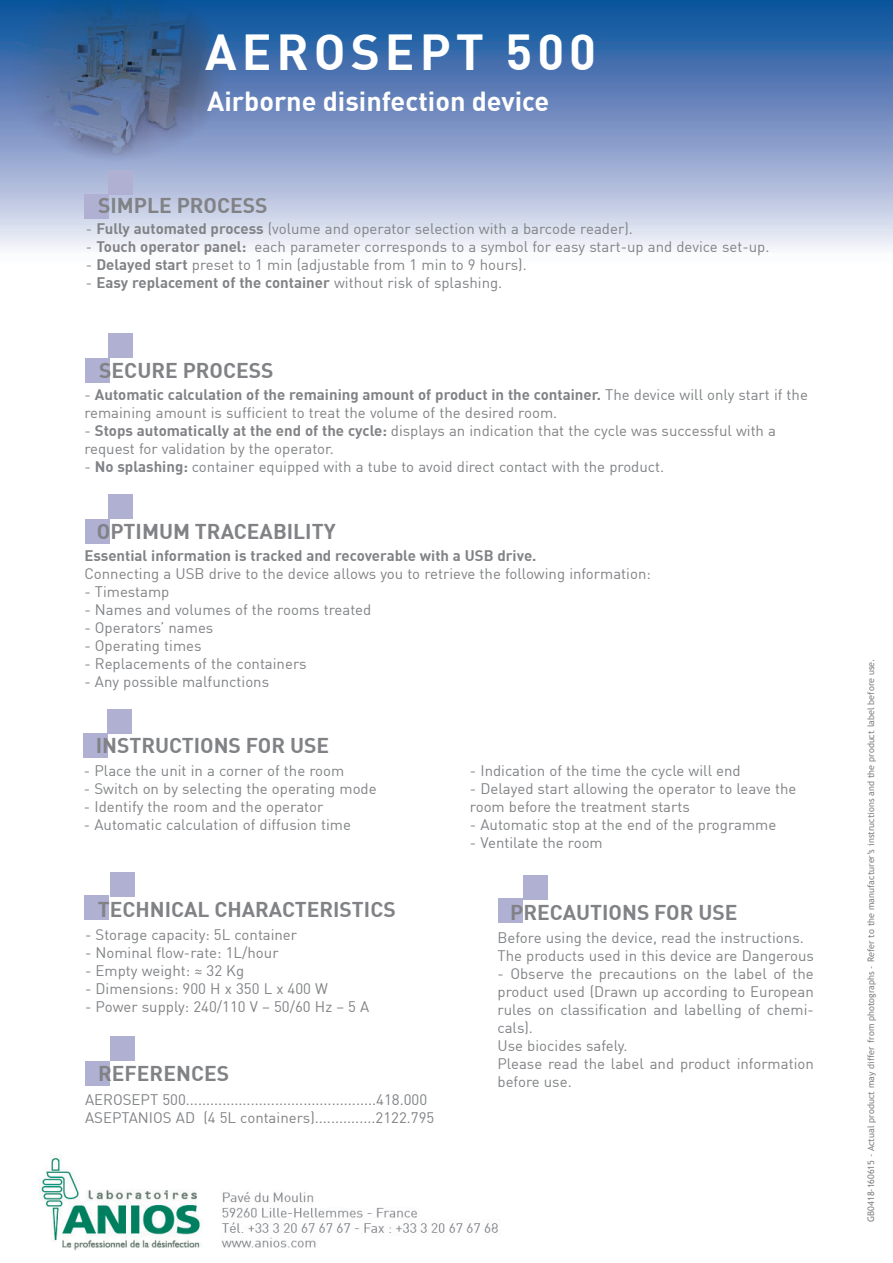
<style>
.page{position:relative;width:893px;height:1263px;background:#fff}
.page>*{position:absolute;margin:0;border:0;box-sizing:border-box;transform-origin:0 0}
.t1{font:700 49.5px "DIN";letter-spacing:.1em;color:#fff}
.t2{font:700 27px "DIN";color:#fff}
.t3{font:700 21px "DIN";color:#808285}
.BODY{font:15px/18px "DIN";color:#808285}
.BODY-2{font:700 15px "DIN";color:#808285}
.BODY-3{font:9px "Trebuchet MS";color:#808285}
.s1{font-weight:700}
.s2{font-weight:400}
</style>
<div class="page">
<img style="left:0;top:0;width:893px;height:1251px">
<div style="left:85px;top:195px;width:24px;height:24px;background:#afb0d2"></div>
<div style="left:109px;top:170px;width:24px;height:24px;background:#afb0d2"></div>
<div style="left:84px;top:734px;width:24px;height:24px;background:#afb0d2"></div>
<div style="left:107px;top:709px;width:25px;height:24px;background:#afb0d2"></div>
<div style="left:85px;top:1061px;width:24px;height:24px;background:#afb0d2"></div>
<div style="left:111px;top:1036px;width:24px;height:24px;background:#afb0d2"></div>
<div style="left:85px;top:359px;width:24px;height:24px;background:#afb0d2"></div>
<div style="left:109px;top:334px;width:24px;height:24px;background:#afb0d2"></div>
<div style="left:498px;top:898px;width:24px;height:24px;background:#afb0d2"></div>
<div style="left:523px;top:876px;width:24px;height:24px;background:#afb0d2"></div>
<div style="left:85px;top:519px;width:24px;height:24px;background:#afb0d2"></div>
<div style="left:109px;top:494px;width:24px;height:24px;background:#afb0d2"></div>
<div style="left:85px;top:895px;width:24px;height:24px;background:#afb0d2"></div>
<div style="left:111px;top:873px;width:24px;height:24px;background:#afb0d2"></div>
<p class="t1" style="left:205px;top:20px;width:392px">AEROSEPT 500</p>
<p class="t2" style="left:207px;top:83px;width:344px">Airborne disinfection device</p>
<p class="t3" style="left:98px;top:192px;width:171px">SIMPLE PROCESS</p>
<p class="BODY" style="left:86px;top:220px;width:548px">- <span class="s1">Fully automated process</span> (volume and operator selection with a barcode reader).</p>
<p class="BODY" style="left:86px;top:238px;width:685px">- <span class="s1">Touch operator panel:</span> each parameter corresponds to a symbol for easy start-up and device set-up.</p>
<p class="BODY" style="left:86px;top:256px;width:442px">- <span class="s1">Delayed start</span> preset to 1 min (adjustable from 1 min to 9 hours).</p>
<p class="BODY-2" style="left:86px;top:273px;width:418px"><span class="s2">-</span> Easy replacement of the container <span class="s2">without risk of splashing.</span></p>
<p class="t3" style="left:99px;top:356px;width:176px">SECURE PROCESS</p>
<p class="BODY" style="left:84px;top:385px;width:725px">- <span class="s1">Automatic calculation of the remaining amount of product in the container.</span> The device will only start if the remaining amount is sufficient to treat the volume of the desired room.</p>
<p class="BODY" style="left:84px;top:421px;width:693px">- <span class="s1">Stops automatically at the end of the cycle:</span> displays an indication that the cycle was successful with a request for validation by the operator.</p>
<p class="BODY" style="left:84px;top:457px;width:581px">- <span class="s1">No splashing:</span> container equipped with a tube to avoid direct contact with the product.</p>
<p class="t3" style="left:97px;top:517px;width:240px">OPTIMUM TRACEABILITY</p>
<p class="BODY-2" style="left:84px;top:546px;width:454px">Essential information is tracked and recoverable with a USB drive.</p>
<p class="BODY" style="left:84px;top:565px;width:568px">Connecting a USB drive to the device allows you to retrieve the following information:</p>
<p class="BODY" style="left:84px;top:583px;width:87px">- Timestamp</p>
<p class="BODY" style="left:84px;top:601px;width:289px">- Names and volumes of the rooms treated</p>
<p class="BODY" style="left:84px;top:619px;width:131px">- Operators’ names</p>
<p class="BODY" style="left:84px;top:637px;width:119px">- Operating times</p>
<p class="BODY" style="left:84px;top:655px;width:224px">- Replacements of the containers</p>
<p class="BODY" style="left:84px;top:673px;width:186px">- Any possible malfunctions</p>
<p class="t3" style="left:96px;top:732px;width:235px">INSTRUCTIONS FOR USE</p>
<p class="BODY" style="left:84px;top:761px;width:262px">- Place the unit in a corner of the room</p>
<p class="BODY" style="left:84px;top:779px;width:294px">- Switch on by selecting the operating mode</p>
<p class="BODY" style="left:84px;top:797px;width:241px">- Identify the room and the operator</p>
<p class="BODY" style="left:84px;top:815px;width:268px">- Automatic calculation of diffusion time</p>
<p class="t3" style="left:98px;top:896px;width:299px">TECHNICAL CHARACTERISTICS</p>
<p class="BODY" style="left:85px;top:925px;width:214px">- Storage capacity: 5L container</p>
<p class="BODY" style="left:85px;top:943px;width:195px">- Nominal flow-rate: 1L/hour</p>
<p class="BODY" style="left:85px;top:961px;width:161px">- Empty weight: ≈ 32 Kg</p>
<p class="BODY" style="left:85px;top:979px;width:244px">- Dimensions: 900 H x 350 L x 400 W</p>
<p class="BODY" style="left:85px;top:997px;width:286px">- Power supply: 240/110 V – 50/60 Hz – 5 A</p>
<p class="t3" style="left:98px;top:1060px;width:133px">REFERENCES</p>
<p class="BODY" style="left:85px;top:1090px;width:344px">AEROSEPT 500...............................................418.000</p>
<p class="BODY" style="left:85px;top:1108px;width:351px">ASEPTANIOS AD (4 5L containers)...............2122.795</p>
<p class="BODY" style="left:470px;top:761px;width:272px">- Indication of the time the cycle will end</p>
<p class="BODY" style="left:470px;top:779px;width:328px">- Delayed start allowing the operator to leave the room before the treatment starts</p>
<p class="BODY" style="left:470px;top:815px;width:308px">- Automatic stop at the end of the programme</p>
<p class="BODY" style="left:470px;top:833px;width:134px">- Ventilate the room</p>
<p class="t3" style="left:510px;top:899px;width:229px">PRECAUTIONS FOR USE</p>
<p class="BODY" style="left:497px;top:928px;width:308px">Before using the device, read the instructions.</p>
<p class="BODY" style="left:497px;top:946px;width:318px">The products used in this device are Dangerous</p>
<p class="BODY" style="left:497px;top:964px;width:318px;text-align:justify">- Observe the precautions on the label of the product used (Drawn up according to European rules on classification and labelling of chemi&shy;cals).</p>
<p class="BODY" style="left:497px;top:1036px;width:132px">Use biocides safely.</p>
<p class="BODY" style="left:497px;top:1054px;width:318px">Please read the label and product information before use.</p>
<p class="BODY-3" style="left:866px;top:1222px;width:565px;rotate:-90deg">GB0418-160615 - Actual product may differ from photographs - Refer to the manufacturer’s instructions and the product label before use.</p>
</div>
